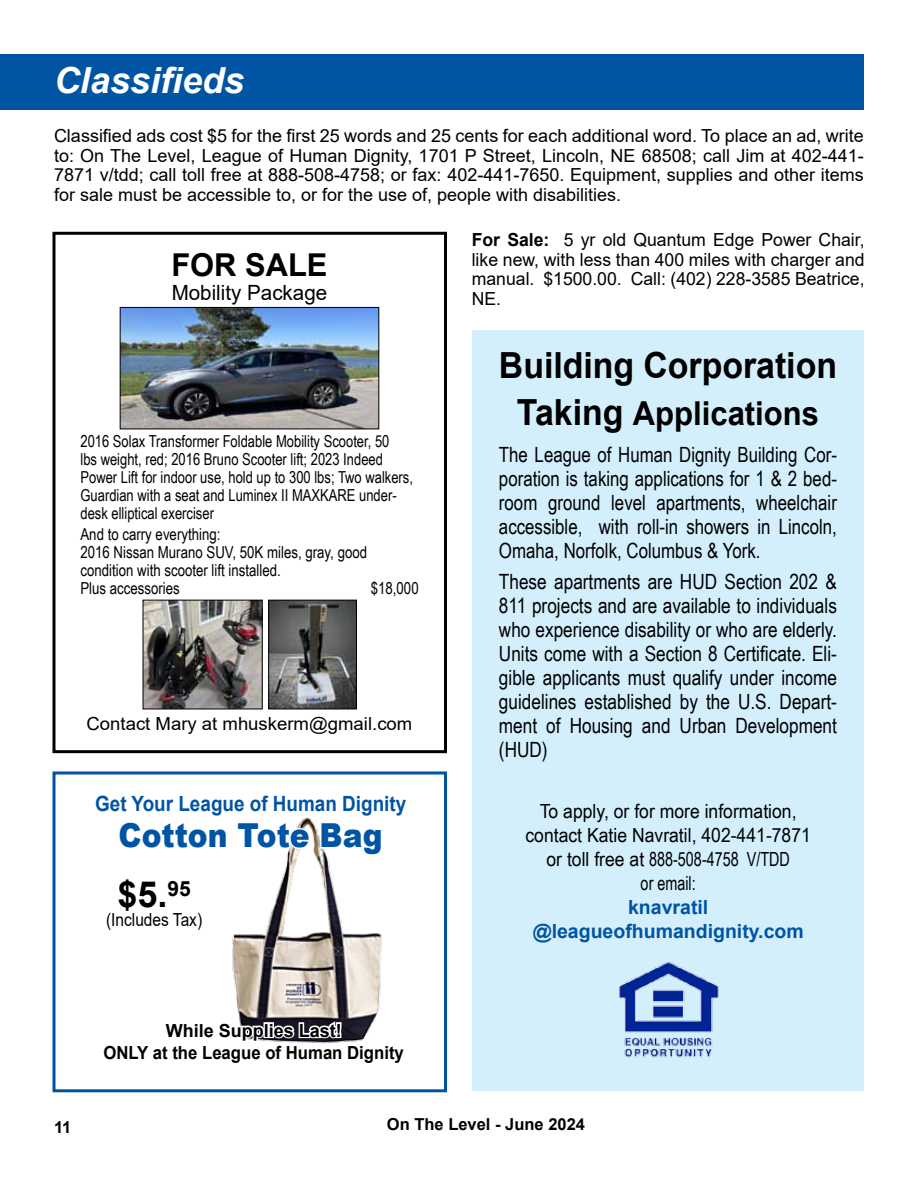
<style>
.page{position:relative;width:918px;height:1188px;background:#fff}
.page>*{position:absolute;margin:0;border:0;box-sizing:border-box;transform-origin:0 0}
.t1{font:700 36px "Arial";color:#000;scale:.94 1}
.t2{font:italic 700 36px "Arial";color:#fff}
.t3{font:700 36px "Arial";color:#000}
.t4{font:700 33px "Arial";color:#000;scale:.94 1}
.t5{font:900 33px "Arial";color:#0054a4;scale:.9 1}
.t6{font:700 31.5px "Arial";color:#000}
.t7{font:21px/24px "Arial Narrow";color:#000;text-align:justify}
.t8{font:700 21px "Arial";color:#0054a4;scale:.9 1}
.t9{font:21px "Arial";color:#000}
.t10{font:19.5px/24px "Arial Narrow";color:#000;text-align:center;scale:1.1 1}
.t11{font:700 19.5px/24px "Arial";color:#0054a4;text-align:center}
.t12{font:18px/19.5px "Arial";color:#000;text-align:justify}
.t13{font:700 18px/22.5px "Arial";color:#000;text-align:center}
.t14{font:18px "Arial";color:#000;scale:.86 1}
.t15{font:16.5px/18px "Arial Narrow";color:#000;scale:.96 1}
.t16{font:16.5px/18px "Arial Narrow";color:#000}
.t17{font:700 16.5px "Arial";color:#000}
.s1{font-weight:700}
.s2{font-size:36px}
</style>
<div class="page">
<div style="left:0;top:54px;width:864px;height:56px;background:#0054a4"></div>
<div style="left:52px;top:771px;width:395px;height:321px;border:3px solid #0054a4"></div>
<img style="left:232px;top:817px;width:150px;height:225px">
<svg style="left:235px;top:818px;width:78px;height:33px"></svg>
<svg style="left:319px;top:820px;width:63px;height:38px"></svg>
<svg style="left:232px;top:1012px;width:111px;height:32px"></svg>
<img style="left:122px;top:309px;width:255px;height:118px">
<div style="left:120px;top:307px;width:259px;height:122px;border:1px solid #000"></div>
<img style="left:270px;top:602px;width:85px;height:105px">
<div style="left:268px;top:600px;width:89px;height:109px;border:1px solid #000"></div>
<img style="left:145px;top:602px;width:116px;height:105px">
<div style="left:143px;top:600px;width:120px;height:109px;border:1px solid #000"></div>
<div style="left:52px;top:232px;width:395px;height:521px;border:3px solid #000"></div>
<div style="left:472px;top:330px;width:392px;height:761px;background:#d4effc"></div>
<img style="left:619px;top:962px;width:100px;height:96px">
<h1 class="t2" style="left:54px;top:56px;width:192px">Classifieds</h1>
<p class="t12" style="left:54px;top:126px;width:811px">Classified ads cost $5 for the first 25 words and 25 cents for each additional word. To place an ad, write to: On The Level, League of Human Dignity, 1701 P Street, Lincoln, NE 68508; call Jim at 402-441- 7871 v/tdd; call toll free at 888-508-4758; or fax: 402-441-7650. Equipment, supplies and other items for sale must be accessible to, or for the use of, people with disabilities.</p>
<h3 class="t6" style="left:171px;top:243px;width:158px">FOR SALE</h3>
<p class="t9" style="left:172px;top:279px;width:157px">Mobility Package</p>
<p class="t15" style="left:80px;top:431px;width:348px">2016 Solax Transformer Foldable Mobility Scooter, 50<br>lbs weight, red; 2016 Bruno Scooter lift; 2023 Indeed Power Lift for indoor use, hold up to 300 lbs; Two walkers, Guardian with a seat and Luminex II MAXKARE under&shy;desk elliptical exerciser</p>
<p class="t16" style="left:80px;top:524px;width:288px">And to carry everything:<br>2016 Nissan Murano SUV, 50K miles, gray, good condition with scooter lift installed.<br>Plus accessories</p>
<p class="t16" style="left:371px;top:578px;width:49px">$18,000</p>
<p class="t12" style="left:87px;top:714px;width:327px">Contact Mary at mhuskerm@gmail.com</p>
<p class="t8" style="left:95px;top:789px;width:347px">Get Your League of Human Dignity</p>
<h2 class="t5" style="left:119px;top:811px;width:295px">Cotton Tote Bag</h2>
<h1 class="t3" style="left:117px;top:869px;width:75px">$5.<sup>95</sup></h1>
<p class="t14" style="left:106px;top:907px;width:113px">(Includes Tax)</p>
<p class="t12" style="left:472px;top:230px;width:394px"><span class="s1">For Sale:</span> 5 yr old Quantum Edge Power Chair, like new, with less than 400 miles with charger and manual. $1500.00. Call: (402) 228-3585 Beatrice, NE.</p>
<h1 class="t1" style="left:499px;top:340px;width:361px">Building Corporation</h1>
<h2 class="t4" style="left:517px;top:390px;width:323px"><span class="s2">Taking</span> Applications</h2>
<p class="t7" style="left:499px;top:442px;width:340px">The League of Human Dignity Building Cor&shy;poration is taking applications for 1 &amp; 2 bed&shy;room ground level apartments, wheelchair accessible, with roll-in showers in Lincoln, Omaha, Norfolk, Columbus &amp; York.</p>
<p class="t7" style="left:499px;top:569px;width:340px">These apartments are HUD Section 202 &amp; 811 projects and are available to individuals who experience disability or who are elderly.<br>Units come with a Section 8 Certificate. Eli&shy;gible applicants must qualify under income guidelines established by the U.S. Depart&shy;ment of Housing and Urban Development (HUD)</p>
<p class="t10" style="left:525px;top:798px;width:261px">To apply, or for more information, contact Katie Navratil, 402-441-7871 or toll free at 888-508-4758 V/TDD<br>or email:</p>
<p class="t11" style="left:533px;top:895px;width:273px">knavratil @leagueofhumandignity.com</p>
<p class="t17" style="left:54px;top:1115px;width:19px">11</p>
<p class="t13" style="left:103px;top:1019px;width:302px">While Supplies Last!<br>ONLY at the League of Human Dignity</p>
<p class="t17" style="left:387px;top:1113px;width:200px">On The Level - June 2024</p>
</div>
